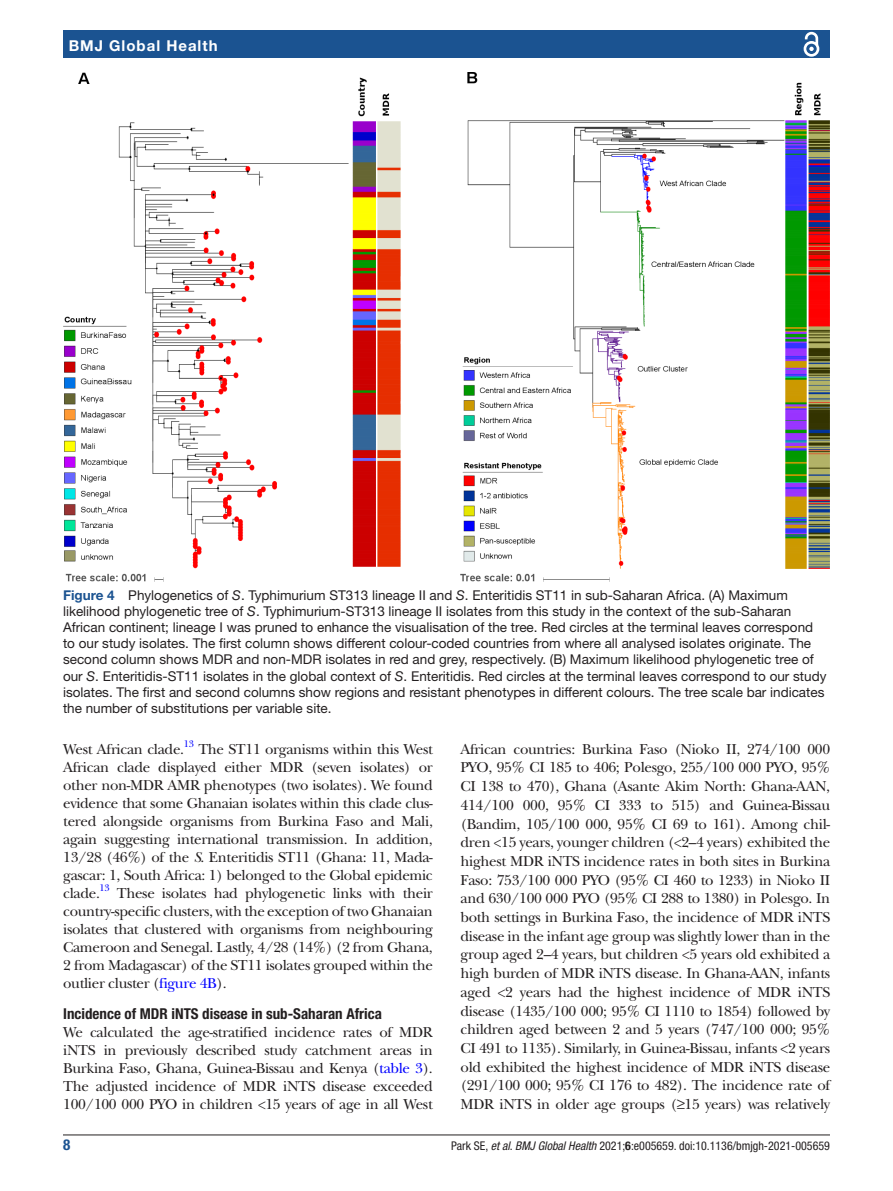
<style>
.page{position:relative;width:893px;height:1191px;background:#fff}
.page>*{position:absolute;margin:0;border:0;box-sizing:border-box;transform-origin:0 0}
.t1{font:15px/18.8px "New Baskerville";letter-spacing:-.02em;color:#231f20;text-align:justify}
.t2{font:700 condensed 15px "Helvetica Neue LT Std";color:#231f20}
.t3{font:700 15px "Helvetica Neue LT Std";letter-spacing:.065em;color:#fff}
.t4{font:700 condensed 15px "Helvetica Neue LT Std";color:#1b5391}
.t5{font:13.5px/16.2px "Helvetica Neue LT Std";color:#231f20}
.t6{font:condensed 12px "Helvetica Neue LT Std";color:#231f20}
.t7{font:9.9px "New Baskerville";color:#00f}
.s1{font-weight:700;color:#1b5391}
.s2{font-style:italic}
.s3{color:#00f}
.s4{font-weight:700}
</style>
<div class="page">
<hr style="left:63px;top:1134px;width:767px;height:1px;background:#231f20">
<div style="left:63px;top:31px;width:767px;height:27px;background:#1b5391"></div>
<svg style="left:803px;top:31px;width:17px;height:26px"></svg>
<img style="left:63px;top:73px;width:767px;height:509px">
<p class="t3" style="left:69px;top:36px;width:150px">BMJ Global Health</p>
<p class="t5" style="left:63px;top:586px;width:765px"><span class="s1">Figure 4</span> Phylogenetics of <span class="s2">S</span>. Typhimurium ST313 lineage II and <span class="s2">S</span>. Enteritidis ST11 in sub-Saharan Africa. (A) Maximum likelihood phylogenetic tree of <span class="s2">S</span>. Typhimurium-ST313 lineage II isolates from this study in the context of the sub-Saharan African continent; lineage I was pruned to enhance the visualisation of the tree. Red circles at the terminal leaves correspond to our study isolates. The first column shows different colour-coded countries from where all analysed isolates originate. The second column shows MDR and non-MDR isolates in red and grey, respectively. (B) Maximum likelihood phylogenetic tree of our <span class="s2">S</span>. Enteritidis-ST11 isolates in the global context of <span class="s2">S</span>. Enteritidis. Red circles at the terminal leaves correspond to our study isolates. The first and second columns show regions and resistant phenotypes in different colours. The tree scale bar indicates the number of substitutions per variable site.</p>
<p class="t1" style="left:63px;top:739px;width:122px">West African clade.</p>
<p class="t7" style="left:184px;top:738px;width:12px">13</p>
<p class="t1" style="left:63px;top:740px;width:371px;line-height:18px;text-indent:135px">The ST11 organisms within this West African clade displayed either MDR (seven isolates) or other non-MDR AMR phenotypes (two isolates). We found evidence that some Ghanaian isolates within this clade clus&shy;tered alongside organisms from Burkina Faso and Mali, again suggesting international transmission. In addition, 13/28 (46%) of the <span class="s2">S</span>. Enteritidis ST11 (Ghana: 11, Mada&shy;gascar: 1, South Africa: 1) belonged to the Global epidemic clade.</p>
<p class="t7" style="left:100px;top:882px;width:12px">13</p>
<p class="t1" style="left:63px;top:884px;width:371px;line-height:18px;text-indent:54px">These isolates had phylogenetic links with their country-specific clusters, with the exception of two Ghanaian isolates that clustered with organisms from neighbouring Cameroon and Senegal. Lastly, 4/28 (14%) (2 from Ghana, 2 from Madagascar) of the ST11 isolates grouped within the outlier cluster (<span class="s3">figure 4B</span>).</p>
<p class="t2" style="left:63px;top:1005px;width:320px">Incidence of MDR iNTS disease in sub-Saharan Africa</p>
<p class="t1" style="left:63px;top:1023px;width:371px;line-height:18px">We calculated the age-stratified incidence rates of MDR iNTS in previously described study catchment areas in Burkina Faso, Ghana, Guinea-Bissau and Kenya (<span class="s3">table 3</span>).<br>The adjusted incidence of MDR iNTS disease exceeded 100/100 000 PYO in children &lt;15 years of age in all West</p>
<p class="t1" style="left:461px;top:739px;width:371px">African countries: Burkina Faso (Nioko II, 274/100 000<br>PYO, 95% CI 185 to 406; Polesgo, 255/100 000 PYO, 95% CI 138 to 470), Ghana (Asante Akim North: Ghana-AAN, 414/100 000, 95% CI 333 to 515) and Guinea-Bissau (Bandim, 105/100 000, 95% CI 69 to 161). Among chil&shy;dren &lt;15 years, younger children (&lt;2–4 years) exhibited the highest MDR iNTS incidence rates in both sites in Burkina Faso: 753/100 000 PYO (95% CI 460 to 1233) in Nioko II and 630/100 000 PYO (95% CI 288 to 1380) in Polesgo. In both settings in Burkina Faso, the incidence of MDR iNTS disease in the infant age group was slightly lower than in the group aged 2–4 years, but children &lt;5 years old exhibited a high burden of MDR iNTS disease. In Ghana-AAN, infants aged &lt;2 years had the highest incidence of MDR iNTS disease (1435/100 000; 95% CI 1110 to 1854) followed by children aged between 2 and 5 years (747/100 000; 95% CI 491 to 1135). Similarly, in Guinea-Bissau, infants &lt;2 years old exhibited the highest incidence of MDR iNTS disease (291/100 000; 95% CI 176 to 482). The incidence rate of MDR iNTS in older age groups (≥15 years) was relatively</p>
<p class="t4" style="left:63px;top:1135px;width:9px">8</p>
<p class="t6" style="left:451px;top:1138px;width:380px">Park SE, <span class="s2">et al</span>. <span class="s2">BMJ Global Health</span> 2021;<span class="s4">6</span>:e005659. doi:10.1136/bmjgh-2021-005659</p>
</div>
